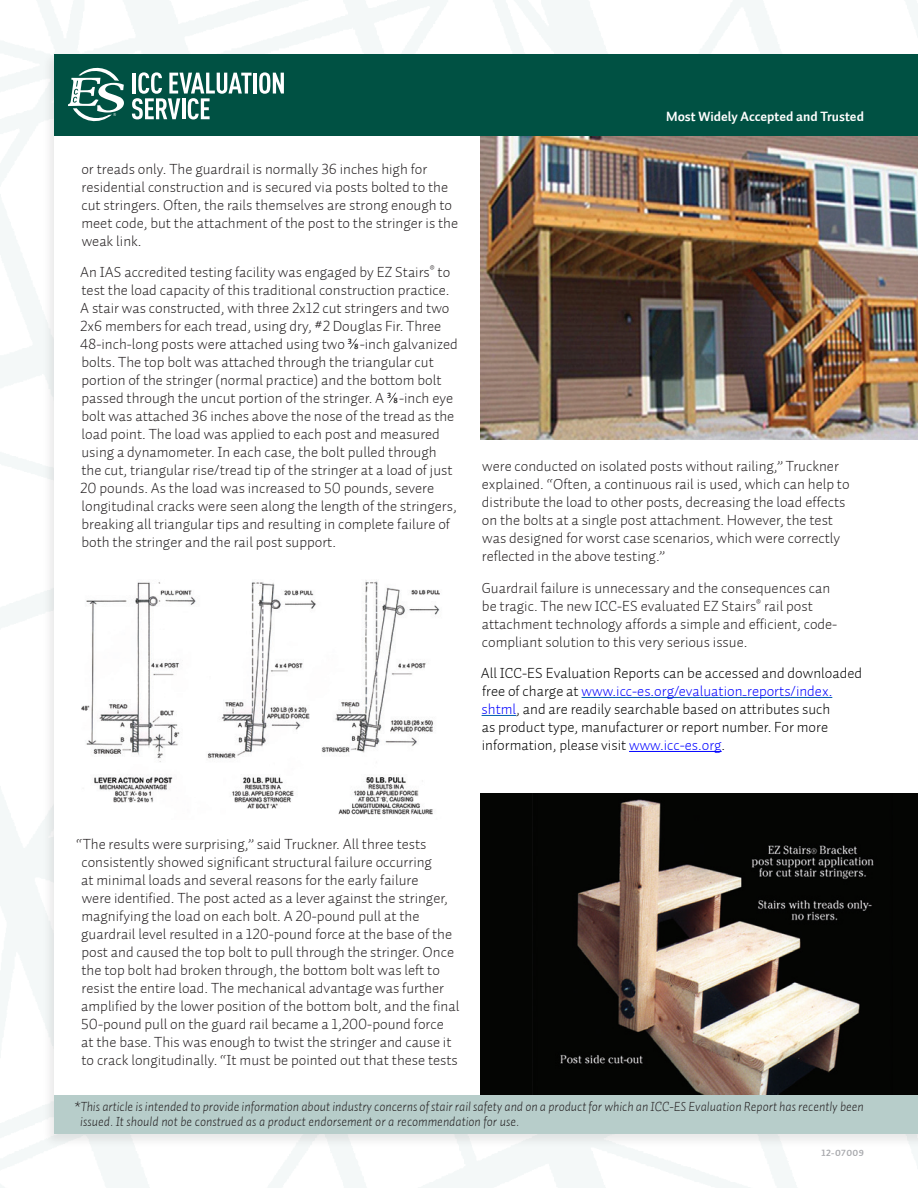
<style>
.page{position:relative;width:918px;height:1188px;background:#fff}
.page>*{position:absolute;margin:0;border:0;box-sizing:border-box;transform-origin:0 0}
.t1{font:15px/18px "Auto 1 Light LF";color:#231f20}
.t2{font:15px/18px "Auto 1 Light LF";color:#000}
.t3{font:13.5px/15px "Auto 1 Light Italic LF";color:#231f20}
.t4{font:13.5px "Auto 1 Bold LF";color:#fff}
.t5{font:9px "Auto 1 Bold LF";letter-spacing:.05em;color:#a8a9ad}
.s1{font-family:"Auto 1 Bold LF";font-size:7.5px}
.s2{color:#00f}
</style>
<div class="page">
<div style="left:42px;top:51px;width:876px;height:1097px;background:#231f20;opacity:.1"></div>
<div style="left:54px;top:54px;width:864px;height:1080px;background:#fff"></div>
<svg style="left:350px;top:339px;width:7px;height:10px"></svg>
<svg style="left:389px;top:393px;width:7px;height:10px"></svg>
<hr style="left:582px;top:697px;width:250px;height:1px;background:#005ead">
<hr style="left:482px;top:715px;width:34px;height:1px;background:#005ead">
<hr style="left:629px;top:751px;width:93px;height:1px;background:#00f">
<img style="left:81px;top:580px;width:359px;height:235px">
<img style="left:481px;top:135px;width:437px;height:304px">
<div style="left:481px;top:794px;width:437px;height:303px;background:#040503"></div>
<img style="left:560px;top:799px;width:314px;height:296px">
<div style="left:54px;top:1095px;width:864px;height:39px;background:#b7cdca"></div>
<div style="left:54px;top:54px;width:864px;height:81px;background:#005143"></div>
<svg style="left:132px;top:72px;width:120px;height:47px"></svg>
<hr style="left:254px;top:73px;width:3px;height:21px;background:#fff">
<svg style="left:259px;top:72px;width:25px;height:22px"></svg>
<svg style="left:68px;top:68px;width:56px;height:53px"></svg>
<p class="t1" style="left:81px;top:160px;width:378px">or treads only. The guardrail is normally 36 inches high for residential construction and is secured via posts bolted to the cut stringers. Often, the rails themselves are strong enough to meet code, but the attachment of the post to the stringer is the weak link.</p>
<p class="t1" style="left:80px;top:263px;width:379px">An IAS accredited testing facility was engaged by EZ Stairs<sup>®</sup> to test the load capacity of this traditional construction practice.<br>A stair was constructed, with three 2x12 cut stringers and two 2x6 members for each tread, using dry, #2 Douglas Fir. Three 48-inch-long posts were attached using two <sup>3</sup> <span class="s1">8</span> -inch galvanized bolts. The top bolt was attached through the triangular cut portion of the stringer (normal practice) and the bottom bolt passed through the uncut portion of the stringer. A <sup>3</sup> <span class="s1">8</span> -inch eye bolt was attached 36 inches above the nose of the tread as the load point. The load was applied to each post and measured using a dynamometer. In each case, the bolt pulled through the cut, triangular rise/tread tip of the stringer at a load of just 20 pounds. As the load was increased to 50 pounds, severe longitudinal cracks were seen along the length of the stringers, breaking all triangular tips and resulting in complete failure of both the stringer and the rail post support.</p>
<p class="t4" style="left:666px;top:108px;width:199px">Most Widely Accepted and Trusted</p>
<p class="t1" style="left:482px;top:457px;width:369px">were conducted on isolated posts without railing,” Truckner explained. “Often, a continuous rail is used, which can help to distribute the load to other posts, decreasing the load effects on the bolts at a single post attachment. However, the test was designed for worst case scenarios, which were correctly reflected in the above testing.”</p>
<p class="t1" style="left:482px;top:579px;width:357px">Guardrail failure is unnecessary and the consequences can be tragic. The new ICC-ES evaluated EZ Stairs<sup>®</sup> rail post attachment technology affords a simple and efficient, code&shy;compliant solution to this very serious issue.</p>
<p class="t2" style="left:481px;top:664px;width:383px">All ICC-ES Evaluation Reports can be accessed and downloaded free of charge at <span class="s2">www.icc-es.org/evaluation_reports/index. shtml</span>, and are readily searchable based on attributes such<br>as product type, manufacturer or report number. For more information, please visit <span class="s2">www.icc-es.org</span>.</p>
<p class="t1" style="left:81px;top:835px;width:380px;text-indent:-5px">“The results were surprising,” said Truckner. All three tests consistently showed significant structural failure occurring<br>at minimal loads and several reasons for the early failure<br>were identified. The post acted as a lever against the stringer, magnifying the load on each bolt. A 20-pound pull at the guardrail level resulted in a 120-pound force at the base of the post and caused the top bolt to pull through the stringer. Once the top bolt had broken through, the bottom bolt was left to resist the entire load. The mechanical advantage was further amplified by the lower position of the bottom bolt, and the final 50-pound pull on the guard rail became a 1,200-pound force at the base. This was enough to twist the stringer and cause it to crack longitudinally. “It must be pointed out that these tests</p>
<p class="t3" style="left:80px;top:1099px;width:785px;text-indent:-6px">*This article is intended to provide information about industry concerns of stair rail safety and on a product for which an ICC-ES Evaluation Report has recently been issued. It should not be construed as a product endorsement or a recommendation for use.</p>
<p class="t5" style="left:821px;top:1147px;width:44px">12-07009</p>
</div>
